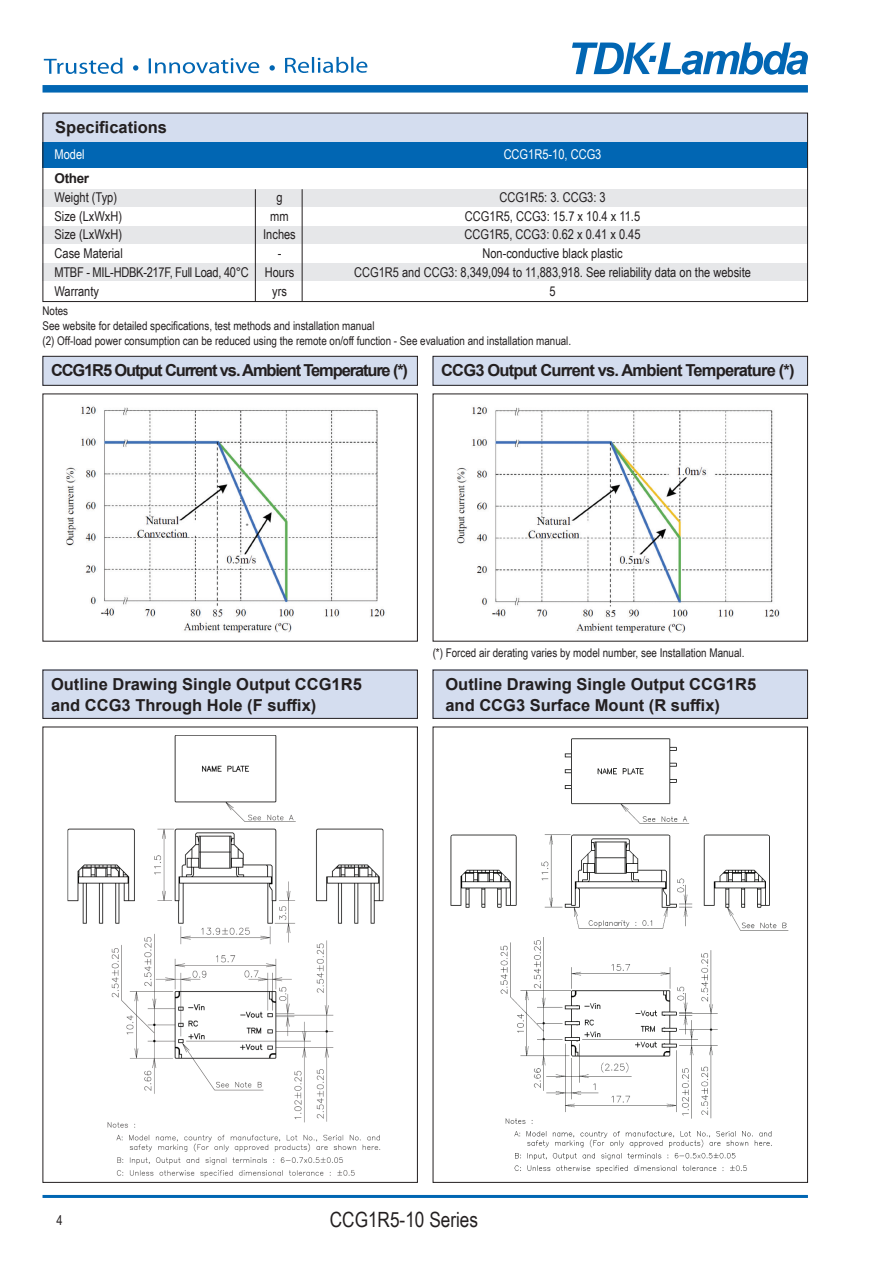
<style>
.page{position:relative;width:893px;height:1263px;background:#fff}
.page>*{position:absolute;margin:0;border:0;box-sizing:border-box;transform-origin:0 0}
.t1{font:21px "Arial Narrow";color:#231f20}
.t2{font:700 16.5px "Arial";color:#231f20}
.t3{font:700 16.5px "Arial";letter-spacing:-.07em;color:#231f20}
.t4{font:700 16.5px "Arial";letter-spacing:-.05em;color:#231f20}
.t5{font:13.5px "Arial Narrow";color:#231f20}
.t6{font:13.5px "Arial Narrow";letter-spacing:-.02em;color:#231f20}
.t7{font:13.5px "Arial Narrow";color:#fff}
.t8{font:700 13.5px "Arial";letter-spacing:-.025em;color:#231f20}
.t9{font:12px "Arial Narrow";color:#231f20}
.t10{font:7.5px "Arial";color:#454647}
</style>
<div class="page">
<div style="left:43px;top:85px;width:765px;height:8px;background:#0166b3"></div>
<hr style="left:43px;top:1195px;width:765px;height:3px;background:#0166b3">
<svg style="left:572px;top:43px;width:236px;height:32px"></svg>
<svg style="left:44px;top:58px;width:79px;height:16px"></svg>
<svg style="left:149px;top:58px;width:110px;height:15px"></svg>
<svg style="left:285px;top:57px;width:82px;height:16px"></svg>
<svg style="left:133px;top:65px;width:5px;height:6px"></svg>
<svg style="left:269px;top:65px;width:6px;height:6px"></svg>
<div style="left:43px;top:356px;width:374px;height:30px;background:#d4ddef"></div>
<div style="left:43px;top:670px;width:374px;height:49px;background:#d4ddef"></div>
<div style="left:433px;top:356px;width:374px;height:30px;background:#d4ddef"></div>
<div style="left:43px;top:356px;width:375px;height:30px;border:1px solid #231f20"></div>
<div style="left:43px;top:670px;width:375px;height:49px;border:1px solid #231f20"></div>
<div style="left:433px;top:356px;width:375px;height:30px;border:1px solid #231f20"></div>
<img style="left:66px;top:406px;width:319px;height:227px">
<img style="left:457px;top:407px;width:323px;height:226px">
<img style="left:67px;top:735px;width:317px;height:443px">
<div style="left:43px;top:113px;width:765px;height:29px;background:#d4ddef"></div>
<div style="left:43px;top:142px;width:765px;height:26px;background:#0166b3"></div>
<div style="left:43px;top:189px;width:765px;height:17px;background:#e6e7e9"></div>
<div style="left:43px;top:227px;width:765px;height:17px;background:#e6e7e9"></div>
<div style="left:43px;top:264px;width:765px;height:17px;background:#e6e7e9"></div>
<div style="left:43px;top:113px;width:765px;height:189px;border:1px solid #231f20"></div>
<hr style="left:302px;top:189px;width:1px;height:112px;background:#231f20">
<hr style="left:255px;top:189px;width:1px;height:113px;background:#231f20">
<div style="left:433px;top:670px;width:374px;height:49px;background:#d4ddef"></div>
<div style="left:433px;top:670px;width:375px;height:49px;border:1px solid #231f20"></div>
<img style="left:450px;top:738px;width:339px;height:435px">
<p class="t2" style="left:55px;top:116px;width:113px">Specifications</p>
<p class="t7" style="left:55px;top:144px;width:32px">Model</p>
<p class="t7" style="left:504px;top:144px;width:99px">CCG1R5-10, CCG3</p>
<p class="t8" style="left:55px;top:169px;width:36px">Other</p>
<p class="t5" style="left:55px;top:187px;width:64px">Weight (Typ)</p>
<p class="t5" style="left:276px;top:187px;width:8px">g</p>
<p class="t5" style="left:499px;top:187px;width:108px">CCG1R5: 3. CCG3: 3</p>
<p class="t5" style="left:55px;top:206px;width:69px">Size (LxWxH)</p>
<p class="t5" style="left:270px;top:206px;width:20px">mm</p>
<p class="t5" style="left:465px;top:206px;width:177px">CCG1R5, CCG3: 15.7 x 10.4 x 11.5</p>
<p class="t5" style="left:55px;top:225px;width:69px">Size (LxWxH)</p>
<p class="t5" style="left:263px;top:225px;width:34px">Inches</p>
<p class="t5" style="left:465px;top:225px;width:177px">CCG1R5, CCG3: 0.62 x 0.41 x 0.45</p>
<p class="t5" style="left:55px;top:243px;width:70px">Case Material</p>
<p class="t5" style="left:278px;top:243px;width:5px">-</p>
<p class="t5" style="left:482px;top:243px;width:142px">Non-conductive black plastic</p>
<p class="t6" style="left:55px;top:262px;width:241px">MTBF - MIL-HDBK-217F, Full Load, 40°C Hours</p>
<p class="t5" style="left:354px;top:262px;width:398px">CCG1R5 and CCG3: 8,349,094 to 11,883,918. See reliability data on the website</p>
<p class="t5" style="left:55px;top:281px;width:46px">Warranty</p>
<p class="t5" style="left:272px;top:281px;width:16px">yrs</p>
<p class="t5" style="left:549px;top:281px;width:8px">5</p>
<p class="t9" style="left:43px;top:302px;width:27px">Notes</p>
<p class="t9" style="left:43px;top:317px;width:334px">See website for detailed specifications, test methods and installation manual</p>
<p class="t9" style="left:43px;top:332px;width:530px">(2) Off-load power consumption can be reduced using the remote on/off function - See evaluation and installation manual.</p>
<p class="t3" style="left:51px;top:359px;width:359px">CCG1R5 Output Current vs. Ambient Temperature (*)</p>
<p class="t4" style="left:441px;top:359px;width:355px">CCG3 Output Current vs. Ambient Temperature (*)</p>
<p class="t10" style="left:246px;top:521px;width:4px">*</p>
<p class="t2" style="left:51px;top:673px;width:312px">Outline Drawing Single Output CCG1R5</p>
<p class="t2" style="left:51px;top:693px;width:267px">and CCG3 Through Hole (F suffix)</p>
<p class="t9" style="left:433px;top:644px;width:313px">(*) Forced air derating varies by model number, see Installation Manual.</p>
<p class="t2" style="left:445px;top:673px;width:312px">Outline Drawing Single Output CCG1R5</p>
<p class="t2" style="left:445px;top:693px;width:276px">and CCG3 Surface Mount (R suffix)</p>
<p class="t5" style="left:56px;top:1210px;width:8px">4</p>
<p class="t1" style="left:330px;top:1204px;width:150px">CCG1R5-10 Series</p>
</div>
